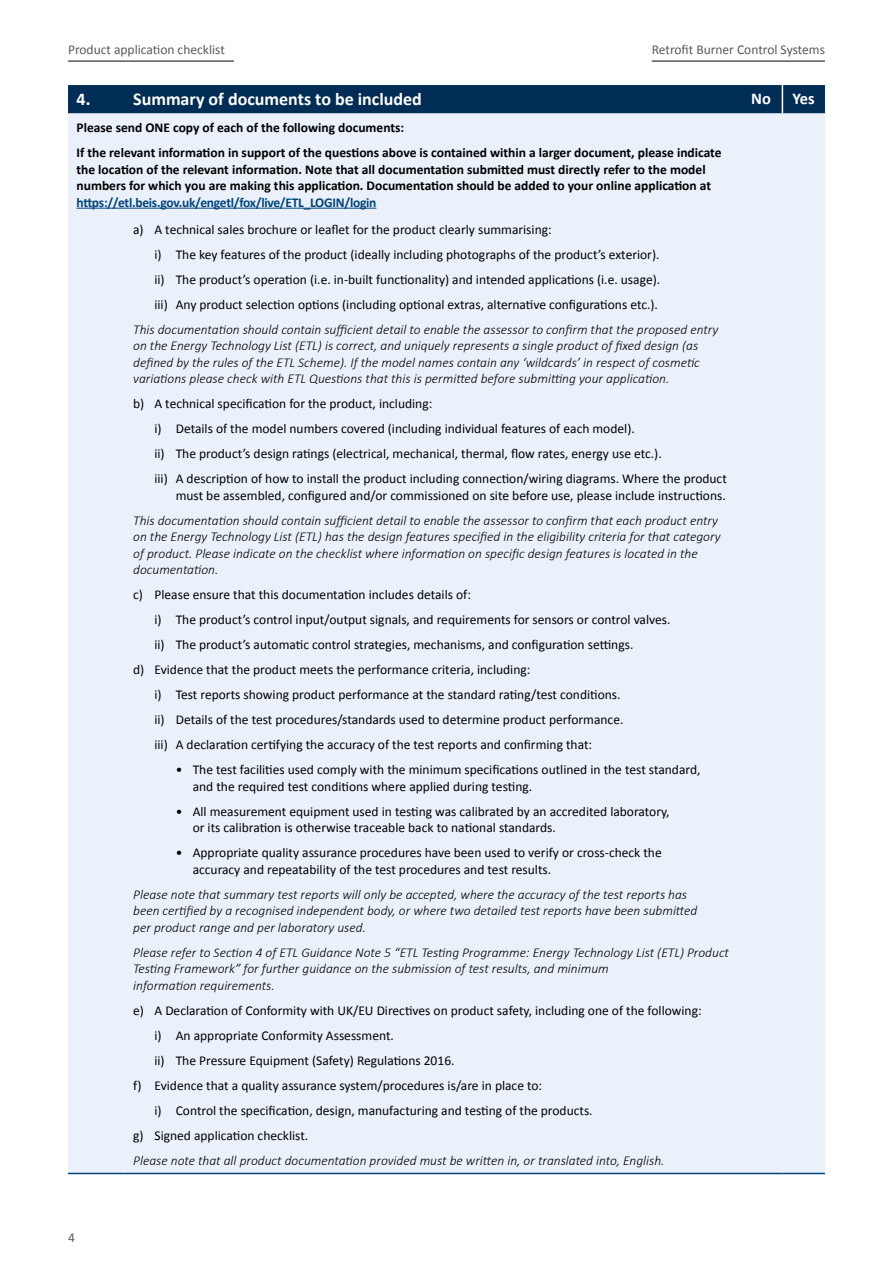
<style>
.page{position:relative;width:893px;height:1263px;background:#fff}
.page>*{position:absolute;margin:0;border:0;box-sizing:border-box;transform-origin:0 0}
.t1{font:700 18px "Calibri";color:#fff}
.t2{font:700 16.5px "Calibri";color:#fff}
.t3{font:13.5px/25px "Calibri";color:#000}
.t4{font:italic 300 13.5px/16.5px "Calibri";color:#000}
.t5{font:700 13.5px/25px "Calibri";color:#000}
.t6{font:13.5px "Calibri";color:#58595b}
.t7{font:700 13.5px "Calibri";letter-spacing:-.02em;color:#00447c}
</style>
<div class="page">
<hr style="left:652px;top:60px;width:173px;height:2px;background:#58595b">
<hr style="left:68px;top:60px;width:166px;height:2px;background:#58595b">
<div style="left:68px;top:113px;width:757px;height:1060px;background:#eaf1fa"></div>
<div style="left:68px;top:85px;width:757px;height:28px;background:#002d56"></div>
<hr style="left:68px;top:1173px;width:57px;height:1px;background:#00447c">
<hr style="left:125px;top:1173px;width:615px;height:1px;background:#00447c">
<hr style="left:740px;top:1173px;width:42px;height:1px;background:#00447c">
<hr style="left:782px;top:1173px;width:43px;height:1px;background:#00447c">
<hr style="left:77px;top:208px;width:299px;height:1px;background:#00447c">
<p class="t6" style="left:68px;top:40px;width:158px">Product application checklist</p>
<p class="t6" style="left:652px;top:40px;width:175px">Retrofit Burner Control Systems</p>
<h1 class="t1" style="left:77px;top:86px;width:347px">4. Summary of documents to be included</h1>
<p class="t2" style="left:751px;top:87px;width:21px">No</p>
<p class="t2" style="left:793px;top:87px;width:24px">Yes</p>
<p class="t5" style="left:77px;top:115px;width:646px">Please send ONE copy of each of the following documents:<br>If the relevant information in support of the questions above is contained within a larger document, please indicate</p>
<p class="t5" style="left:77px;top:161px;width:636px;line-height:16.5px">the location of the relevant information. Note that all documentation submitted must directly refer to the model numbers for which you are making this application. Documentation should be added to your online application at</p>
<p class="t7" style="left:77px;top:193px;width:301px">https://etl.beis.gov.uk/engetl/fox/live/ETL_LOGIN/login</p>
<p class="t3" style="left:154px;top:216px;width:507px;text-indent:-21px">a) A technical sales brochure or leaflet for the product clearly summarising:<br>i) The key features of the product (ideally including photographs of the product’s exterior). ii) The product’s operation (i.e. in-built functionality) and intended applications (i.e. usage). iii) Any product selection options (including optional extras, alternative configurations etc.).</p>
<p class="t4" style="left:133px;top:321px;width:587px">This documentation should contain sufficient detail to enable the assessor to confirm that the proposed entry on the Energy Technology List (ETL) is correct, and uniquely represents a single product of fixed design (as defined by the rules of the ETL Scheme). If the model names contain any ‘wildcards’ in respect of cosmetic variations please check with ETL Questions that this is permitted before submitting your application.</p>
<p class="t3" style="left:154px;top:391px;width:574px;text-indent:-21px">b) A technical specification for the product, including:<br>i) Details of the model numbers covered (including individual features of each model).<br>ii) The product’s design ratings (electrical, mechanical, thermal, flow rates, energy use etc.).<br>iii) A description of how to install the product including connection/wiring diagrams. Where the product</p>
<p class="t3" style="left:176px;top:482px;width:552px">must be assembled, configured and/or commissioned on site before use, please include instructions.</p>
<p class="t4" style="left:133px;top:512px;width:589px">This documentation should contain sufficient detail to enable the assessor to confirm that each product entry on the Energy Technology List (ETL) has the design features specified in the eligibility criteria for that category of product. Please indicate on the checklist where information on specific design features is located in the documentation.</p>
<p class="t3" style="left:133px;top:582px;width:339px">c) Please ensure that this documentation includes details of:</p>
<p class="t3" style="left:154px;top:607px;width:518px">i) The product’s control input/output signals, and requirements for sensors or control valves.</p>
<p class="t3" style="left:154px;top:632px;width:480px">ii) The product’s automatic control strategies, mechanisms, and configuration settings.</p>
<p class="t3" style="left:133px;top:657px;width:399px">d) Evidence that the product meets the performance criteria, including:</p>
<p class="t3" style="left:154px;top:682px;width:468px">i) Test reports showing product performance at the standard rating/test conditions.</p>
<p class="t3" style="left:154px;top:707px;width:470px">ii) Details of the test procedures/standards used to determine product performance.</p>
<p class="t3" style="left:154px;top:732px;width:439px">iii) A declaration certifying the accuracy of the test reports and confirming that:</p>
<p class="t3" style="left:193px;top:761px;width:509px;line-height:16.5px;text-indent:-17px">• The test facilities used comply with the minimum specifications outlined in the test standard, and the required test conditions where applied during testing.</p>
<p class="t3" style="left:193px;top:803px;width:478px;line-height:16.5px;text-indent:-17px">• All measurement equipment used in testing was calibrated by an accredited laboratory, or its calibration is otherwise traceable back to national standards.</p>
<p class="t3" style="left:193px;top:844px;width:471px;line-height:16.5px;text-indent:-17px">• Appropriate quality assurance procedures have been used to verify or cross-check the accuracy and repeatability of the test procedures and test results.</p>
<p class="t4" style="left:133px;top:886px;width:566px">Please note that summary test reports will only be accepted, where the accuracy of the test reports has been certified by a recognised independent body, or where two detailed test reports have been submitted per product range and per laboratory used.</p>
<p class="t4" style="left:133px;top:944px;width:597px">Please refer to Section 4 of ETL Guidance Note 5 “ETL Testing Programme: Energy Technology List (ETL) Product<br>Testing Framework” for further guidance on the submission of test results, and minimum<br>information requirements.</p>
<p class="t3" style="left:133px;top:997px;width:570px">e) A Declaration of Conformity with UK/EU Directives on product safety, including one of the following:</p>
<p class="t3" style="left:154px;top:1022px;width:241px">i) An appropriate Conformity Assessment.</p>
<p class="t3" style="left:154px;top:1047px;width:302px">ii) The Pressure Equipment (Safety) Regulations 2016.</p>
<p class="t3" style="left:133px;top:1072px;width:411px">f) Evidence that a quality assurance system/procedures is/are in place to:</p>
<p class="t3" style="left:154px;top:1097px;width:440px">i) Control the specification, design, manufacturing and testing of the products.</p>
<p class="t3" style="left:133px;top:1122px;width:177px">g) Signed application checklist.</p>
<p class="t4" style="left:133px;top:1152px;width:533px">Please note that all product documentation provided must be written in, or translated into, English.</p>
<p class="t6" style="left:68px;top:1228px;width:8px">4</p>
</div>
